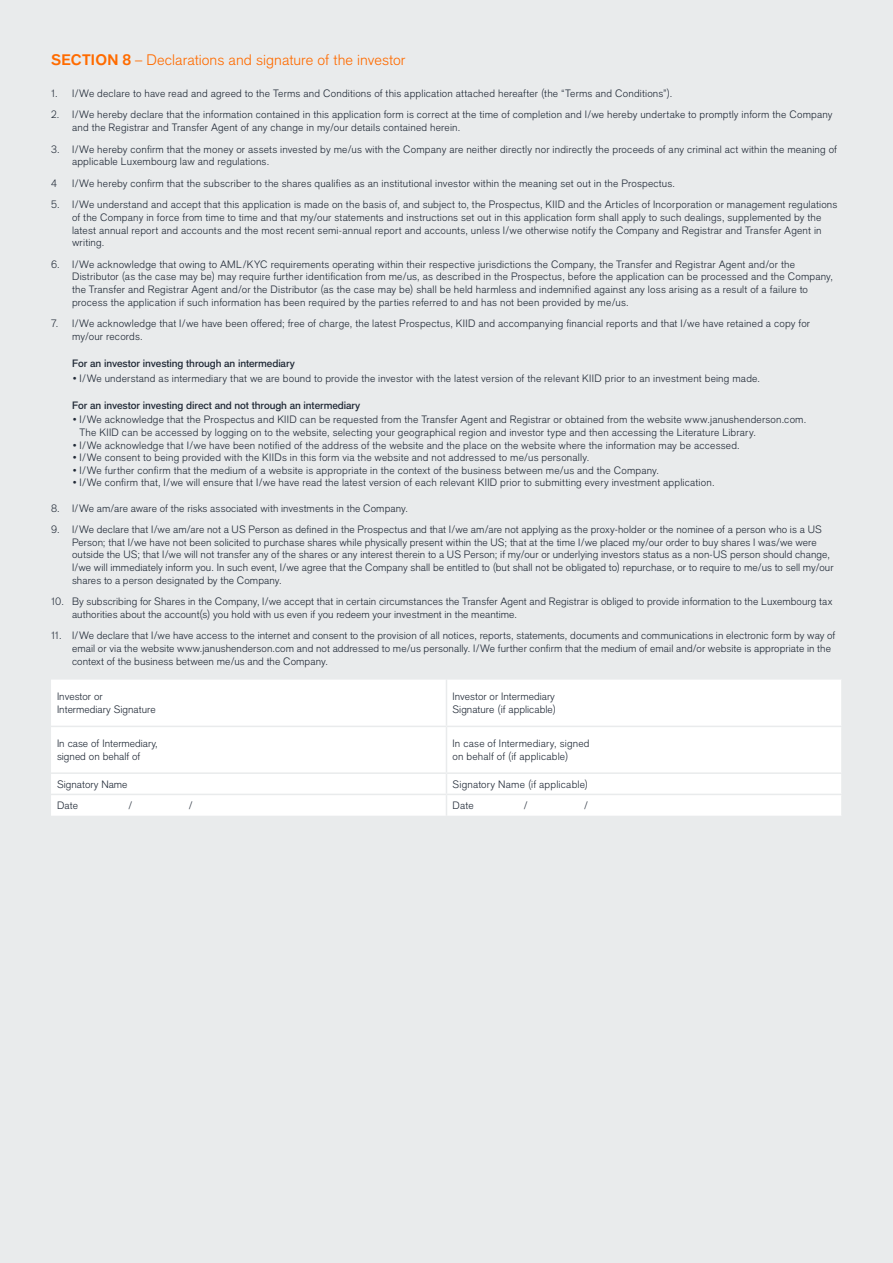
<style>
.page{position:relative;width:893px;height:1263px;background:#e9ebec}
.page>*{position:absolute;margin:0;border:0;box-sizing:border-box;transform-origin:0 0}
.t1{font:300 15px "Applied Sans Pro";color:#ff6b00}
.t2{font:300 10.5px/12.6px "Applied Sans Pro";letter-spacing:.01em;color:#212a37}
.t3{font:500 10.5px "Applied Sans Pro";letter-spacing:-.01em;color:#212a37}
.s1{font-weight:700}
</style>
<div class="page">
<div style="left:51px;top:680px;width:790px;height:136px;background:#fff"></div>
<hr style="left:446px;top:680px;width:1px;height:46px;background:#e9ebec">
<hr style="left:51px;top:726px;width:395px;height:1px;background:#e9ebec">
<hr style="left:446px;top:727px;width:1px;height:45px;background:#e9ebec">
<hr style="left:446px;top:726px;width:397px;height:1px;background:#e9ebec">
<hr style="left:51px;top:772px;width:395px;height:2px;background:#e9ebec">
<hr style="left:51px;top:794px;width:395px;height:1px;background:#e9ebec">
<svg style="left:446px;top:774px;width:1px;height:42px"></svg>
<hr style="left:446px;top:772px;width:397px;height:2px;background:#e9ebec">
<hr style="left:446px;top:794px;width:397px;height:1px;background:#e9ebec">
<h1 class="t1" style="left:51px;top:50px;width:356px"><span class="s1">SECTION 8</span> – Declarations and signature of the investor</h1>
<p class="t2" style="left:51px;top:87px;width:623px">1. I/We declare to have read and agreed to the Terms and Conditions of this application attached hereafter (the “Terms and Conditions”).</p>
<p class="t2" style="left:72px;top:109px;width:762px;text-indent:-21px">2. I/We hereby declare that the information contained in this application form is correct at the time of completion and I/we hereby undertake to promptly inform the Company and the Registrar and Transfer Agent of any change in my/our details contained herein.</p>
<p class="t2" style="left:72px;top:143px;width:766px;text-indent:-21px">3. I/We hereby confirm that the money or assets invested by me/us with the Company are neither directly nor indirectly the proceeds of any criminal act within the meaning of applicable Luxembourg law and regulations.</p>
<p class="t2" style="left:51px;top:177px;width:7px">4</p>
<p class="t2" style="left:72px;top:177px;width:605px">I/We hereby confirm that the subscriber to the shares qualifies as an institutional investor within the meaning set out in the Prospectus.</p>
<p class="t2" style="left:72px;top:199px;width:767px;text-indent:-21px">5. I/We understand and accept that this application is made on the basis of, and subject to, the Prospectus, KIID and the Articles of Incorporation or management regulations of the Company in force from time to time and that my/our statements and instructions set out in this application form shall apply to such dealings, supplemented by the latest annual report and accounts and the most recent semi-annual report and accounts, unless I/we otherwise notify the Company and Registrar and Transfer Agent in writing.</p>
<p class="t2" style="left:72px;top:258px;width:763px;text-indent:-21px">6. I/We acknowledge that owing to AML/KYC requirements operating within their respective jurisdictions the Company, the Transfer and Registrar Agent and/or the Distributor (as the case may be) may require further identification from me/us, as described in the Prospectus, before the application can be processed and the Company, the Transfer and Registrar Agent and/or the Distributor (as the case may be) shall be held harmless and indemnified against any loss arising as a result of a failure to process the application if such information has been required by the parties referred to and has not been provided by me/us.</p>
<p class="t2" style="left:72px;top:317px;width:740px;text-indent:-21px">7. I/We acknowledge that I/we have been offered; free of charge, the latest Prospectus, KIID and accompanying financial reports and that I/we have retained a copy for my/our records.</p>
<p class="t3" style="left:72px;top:357px;width:224px">For an investor investing through an intermediary</p>
<p class="t2" style="left:72px;top:372px;width:690px">• I/We understand as intermediary that we are bound to provide the investor with the latest version of the relevant KIID prior to an investment being made.</p>
<p class="t3" style="left:72px;top:399px;width:290px">For an investor investing direct and not through an intermediary</p>
<p class="t2" style="left:80px;top:413px;width:728px;text-indent:-7px">• I/We acknowledge that the Prospectus and KIID can be requested from the Transfer Agent and Registrar or obtained from the website www.janushenderson.com.<br>The KIID can be accessed by logging on to the website, selecting your geographical region and investor type and then accessing the Literature Library.</p>
<p class="t2" style="left:72px;top:439px;width:669px">• I/We acknowledge that I/we have been notified of the address of the website and the place on the website where the information may be accessed.</p>
<p class="t2" style="left:72px;top:451px;width:519px">• I/We consent to being provided with the KIIDs in this form via the website and not addressed to me/us personally.</p>
<p class="t2" style="left:72px;top:464px;width:589px">• I/We further confirm that the medium of a website is appropriate in the context of the business between me/us and the Company.</p>
<p class="t2" style="left:72px;top:476px;width:644px">• I/We confirm that, I/we will ensure that I/we have read the latest version of each relevant KIID prior to submitting every investment application.</p>
<p class="t2" style="left:51px;top:502px;width:358px">8. I/We am/are aware of the risks associated with investments in the Company.</p>
<p class="t2" style="left:72px;top:523px;width:763px;text-indent:-21px">9. I/We declare that I/we am/are not a US Person as defined in the Prospectus and that I/we am/are not applying as the proxy-holder or the nominee of a person who is a US Person; that I/we have not been solicited to purchase shares while physically present within the US; that at the time I/we placed my/our order to buy shares I was/we were outside the US; that I/we will not transfer any of the shares or any interest therein to a US Person; if my/our or underlying investors status as a non-US person should change, I/we will immediately inform you. In such event, I/we agree that the Company shall be entitled to (but shall not be obligated to) repurchase, or to require to me/us to sell my/our shares to a person designated by the Company.</p>
<p class="t2" style="left:72px;top:595px;width:762px;text-indent:-21px">10. By subscribing for Shares in the Company, I/we accept that in certain circumstances the Transfer Agent and Registrar is obliged to provide information to the Luxembourg tax authorities about the account(s) you hold with us even if you redeem your investment in the meantime.</p>
<p class="t2" style="left:72px;top:629px;width:765px;text-indent:-21px">11. I/We declare that I/we have access to the internet and consent to the provision of all notices, reports, statements, documents and communications in electronic form by way of email or via the website www.janushenderson.com and not addressed to me/us personally. I/We further confirm that the medium of email and/or website is appropriate in the context of the business between me/us and the Company.</p>
<p class="t2" style="left:57px;top:690px;width:100px">Investor or<br>Intermediary Signature</p>
<p class="t2" style="left:452px;top:690px;width:105px">Investor or Intermediary<br>Signature (if applicable)</p>
<p class="t2" style="left:57px;top:737px;width:102px">In case of Intermediary, signed on behalf of</p>
<p class="t2" style="left:452px;top:737px;width:139px">In case of Intermediary, signed on behalf of (if applicable)</p>
<p class="t2" style="left:57px;top:778px;width:72px">Signatory Name</p>
<p class="t2" style="left:452px;top:778px;width:137px">Signatory Name (if applicable)</p>
<p class="t2" style="left:57px;top:799px;width:23px">Date</p>
<p class="t2" style="left:128px;top:799px;width:6px">/</p>
<p class="t2" style="left:188px;top:799px;width:6px">/</p>
<p class="t2" style="left:452px;top:799px;width:23px">Date</p>
<p class="t2" style="left:524px;top:799px;width:6px">/</p>
<p class="t2" style="left:584px;top:799px;width:6px">/</p>
</div>
